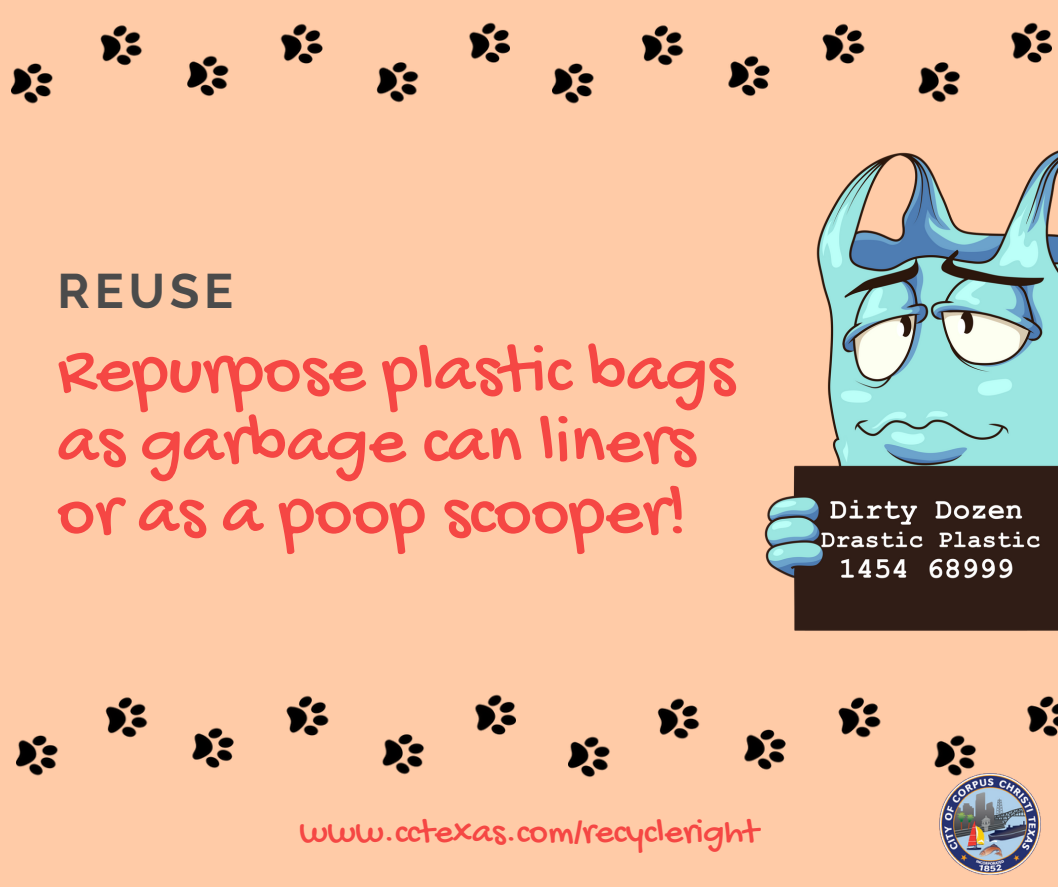
<style>
.page{position:relative;width:1058px;height:887px;background:#fff}
.page>*{position:absolute;margin:0;border:0;box-sizing:border-box;transform-origin:0 0}
.t1{font:72.45px/70.8px "Gochi Hand";color:#f54744}
.t2{font:700 48.3px "Raleway";letter-spacing:.1em;color:#4b4b4b}
.t3{font:36.3px "Gochi Hand";color:#f54744}
</style>
<div class="page">
<div style="left:0;top:0;width:1058px;height:886px;background:#ffcba7"></div>
<img style="left:955px;top:861px;width:70px;height:13px">
<img style="left:17px;top:694px;width:498px;height:82px">
<img style="left:568px;top:696px;width:490px;height:165px">
<img style="left:764px;top:150px;width:294px;height:481px">
<img style="left:11px;top:22px;width:499px;height:82px">
<img style="left:552px;top:22px;width:499px;height:166px">
<p class="t2" style="left:57px;top:263px;width:177px">REUSE</p>
<p class="t1" style="left:57px;top:340px;width:678px">Repurpose plastic bags as garbage can liners or as a poop scooper!</p>
<p class="t3" style="left:299px;top:812px;width:460px">www.cctexas.com/recycleright</p>
</div>
